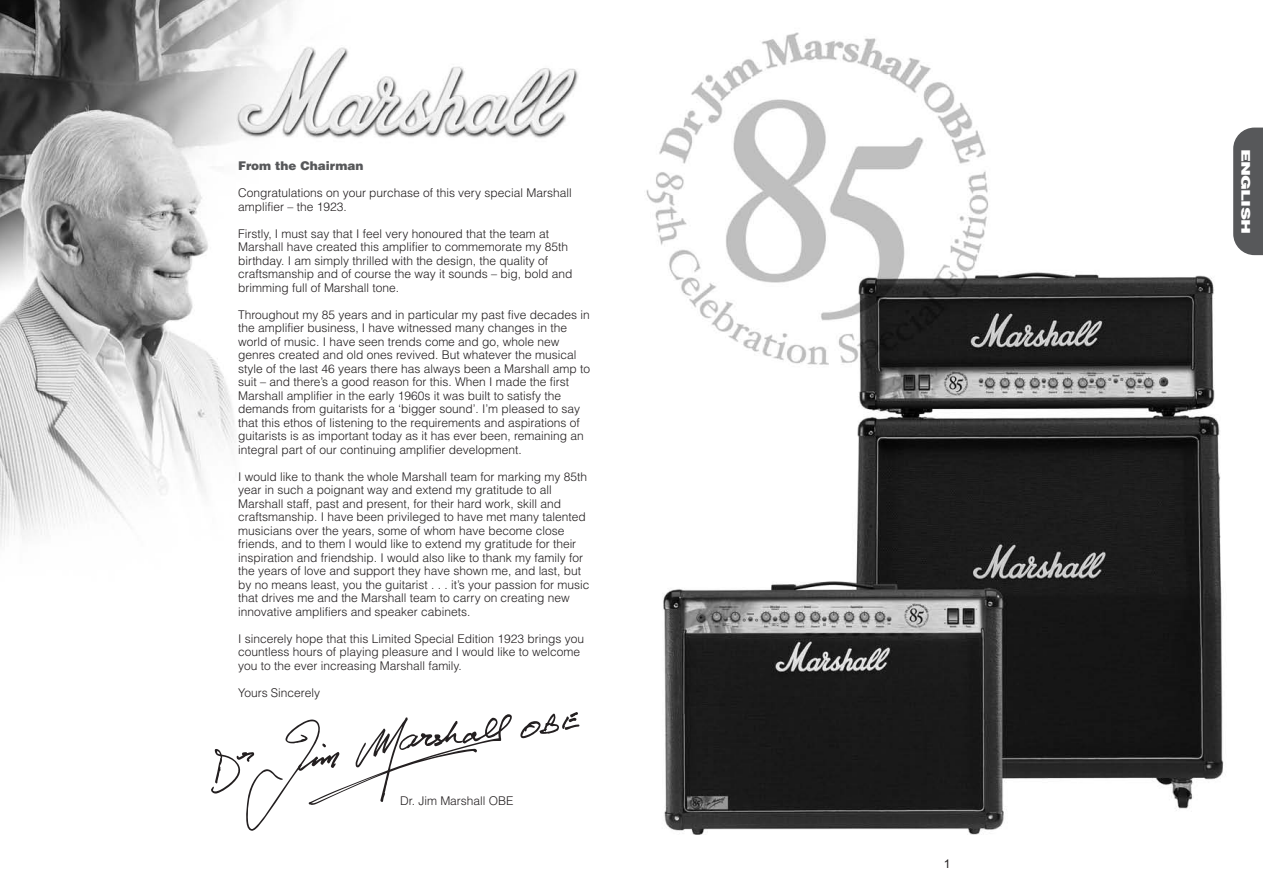
<style>
.page{position:relative;width:1263px;height:893px;background:#fff}
.page>*{position:absolute;margin:0;border:0;box-sizing:border-box;transform-origin:0 0}
.t1{font:300 12px/13.5px "Helvetica";color:#231f20}
.t2{font:900 12px "Helvetica";color:#57585a}
.t3{font:900 12px "Helvetica";letter-spacing:-.05em;color:#fff;scale:1.5 1}
.t4{font:12px "Arial";color:#231f20}
</style>
<div class="page">
<img style="left:0;top:0;width:1263px;height:835px">
<svg style="left:211px;top:714px;width:301px;height:117px"></svg>
<svg style="left:520px;top:712px;width:59px;height:26px"></svg>
<svg style="left:1233px;top:128px;width:30px;height:127px;background:#606163"></svg>
<p class="t2" style="left:238px;top:159px;width:127px">From the Chairman</p>
<p class="t1" style="left:238px;top:186px;width:335px">Congratulations on your purchase of this very special Marshall amplifier – the 1923.</p>
<p class="t1" style="left:238px;top:227px;width:336px">Firstly, I must say that I feel very honoured that the team at Marshall have created this amplifier to commemorate my 85th birthday. I am simply thrilled with the design, the quality of craftsmanship and of course the way it sounds – big, bold and brimming full of Marshall tone.</p>
<p class="t1" style="left:238px;top:308px;width:353px">Throughout my 85 years and in particular my past five decades in the amplifier business, I have witnessed many changes in the world of music. I have seen trends come and go, whole new genres created and old ones revived. But whatever the musical style of the last 46 years there has always been a Marshall amp to suit – and there’s a good reason for this. When I made the first Marshall amplifier in the early 1960s it was built to satisfy the demands from guitarists for a ‘bigger sound’. I’m pleased to say that this ethos of listening to the requirements and aspirations of guitarists is as important today as it has ever been, remaining an integral part of our continuing amplifier development.</p>
<p class="t1" style="left:238px;top:470px;width:353px">I would like to thank the whole Marshall team for marking my 85th year in such a poignant way and extend my gratitude to all Marshall staff, past and present, for their hard work, skill and craftsmanship. I have been privileged to have met many talented musicians over the years, some of whom have become close friends, and to them I would like to extend my gratitude for their inspiration and friendship. I would also like to thank my family for the years of love and support they have shown me, and last, but by no means least, you the guitarist . . . it’s your passion for music that drives me and the Marshall team to carry on creating new innovative amplifiers and speaker cabinets.</p>
<p class="t1" style="left:238px;top:632px;width:347px">I sincerely hope that this Limited Special Edition 1923 brings you countless hours of playing pleasure and I would like to welcome you to the ever increasing Marshall family.</p>
<p class="t1" style="left:238px;top:686px;width:83px">Yours Sincerely</p>
<p class="t1" style="left:400px;top:794px;width:115px">Dr. Jim Marshall OBE</p>
<p class="t4" style="left:944px;top:856px;width:8px">1</p>
<p class="t3" style="left:1253px;top:149px;width:58px;rotate:90deg">ENGLISH</p>
</div>
